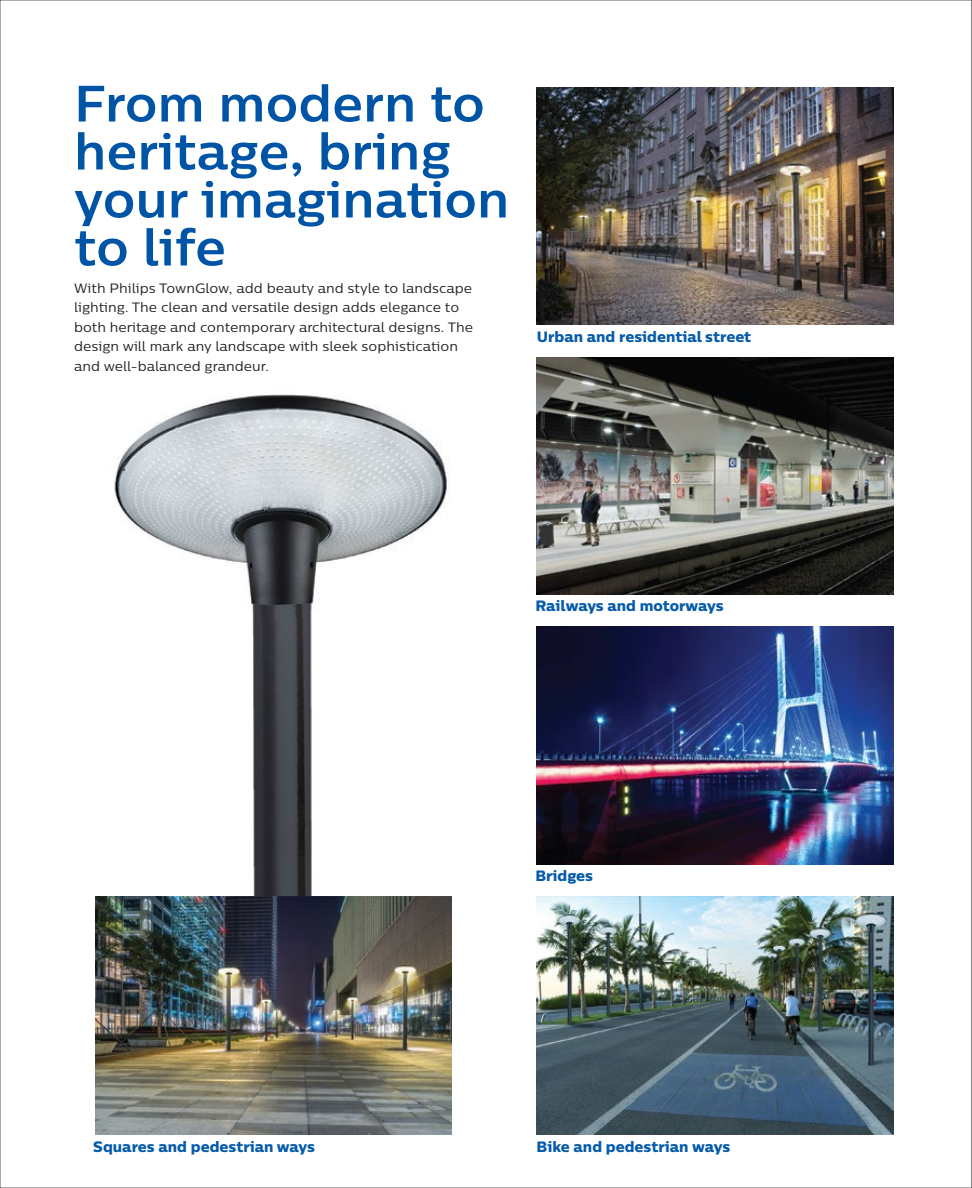
<style>
.page{position:relative;width:972px;height:1188px;background:#fff}
.page>*{position:absolute;margin:0;border:0;box-sizing:border-box;transform-origin:0 0}
.t1{font:700 51px/48px "Centrale Sans Pro";color:#0054a6}
.t2{font:15px "Centrale Sans Pro X Bold";color:#065baa}
.t3{font:13.5px/19.5px "Centrale Sans Pro";color:#231f20}
</style>
<div class="page">
<img style="left:114px;top:394px;width:335px;height:502px">
<svg style="left:971px;top:0;width:1px;height:1188px"></svg>
<img style="left:537px;top:87px;width:357px;height:238px">
<img style="left:537px;top:357px;width:357px;height:238px">
<img style="left:537px;top:627px;width:357px;height:237px">
<img style="left:537px;top:896px;width:357px;height:238px">
<img style="left:95px;top:896px;width:357px;height:238px">
<h1 class="t1" style="left:74px;top:78px;width:437px">From modern to heritage, bring your imagination to life</h1>
<p class="t3" style="left:74px;top:278px;width:400px">With Philips TownGlow, add beauty and style to landscape lighting. The clean and versatile design adds elegance to both heritage and contemporary architectural designs. The design will mark any landscape with sleek sophistication and well-balanced grandeur.</p>
<p class="t2" style="left:537px;top:327px;width:216px">Urban and residential street</p>
<p class="t2" style="left:535px;top:596px;width:190px">Railways and motorways</p>
<p class="t2" style="left:535px;top:866px;width:59px">Bridges</p>
<p class="t2" style="left:93px;top:1136px;width:223px">Squares and pedestrian ways</p>
<p class="t2" style="left:537px;top:1136px;width:195px">Bike and pedestrian ways</p>
</div>
